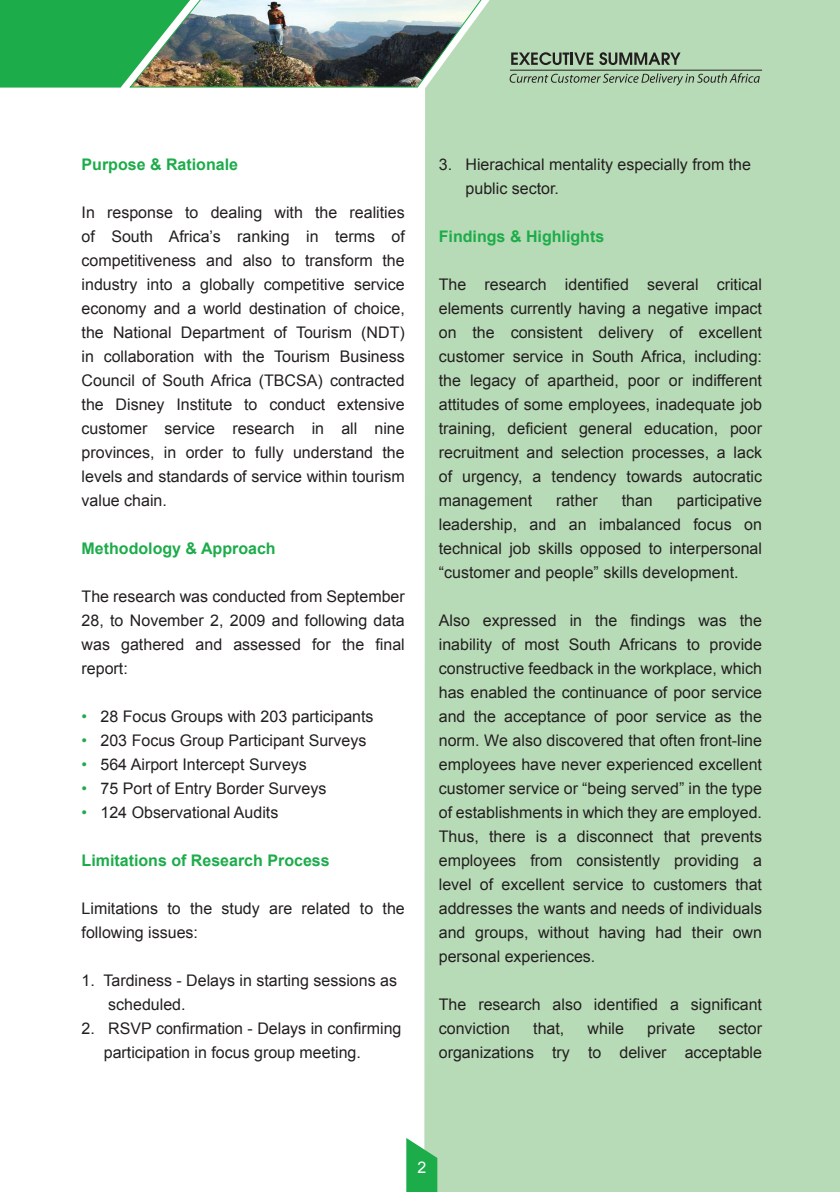
<style>
.page{position:relative;width:840px;height:1192px;background:#fff}
.page>*{position:absolute;margin:0;border:0;box-sizing:border-box;transform-origin:0 0}
.t1{font:16px/24px "Arial";color:#231f20;text-align:justify}
.t2{font:700 16px "Arial";color:#1cac4a}
.t3{font:16px "Arial";color:#fff}
.s1{color:#1cac4a}
</style>
<div class="page">
<div style="left:424px;top:0;width:416px;height:1192px;background:#b8dbb7"></div>
<img style="left:0;top:0;width:493px;height:88px">
<svg style="left:406px;top:1138px;width:31px;height:54px;background:#3eb764"></svg>
<svg style="left:509px;top:73px;width:251px;height:13px;background:#9cb89b"></svg>
<svg style="left:511px;top:52px;width:82px;height:13px"></svg>
<svg style="left:599px;top:52px;width:81px;height:13px"></svg>
<hr style="left:510px;top:70px;width:252px;height:1px;background:#231f20">
<p class="t2" style="left:82px;top:156px;width:158px">Purpose &amp; Rationale</p>
<p class="t1" style="left:82px;top:201px;width:325px">In response to dealing with the realities of South Africa’s ranking in terms of competitiveness and also to transform the industry into a globally competitive service economy and a world destination of choice, the National Department of Tourism (NDT) in collaboration with the Tourism Business Council of South Africa (TBCSA) contracted the Disney Institute to conduct extensive customer service research in all nine provinces, in order to fully understand the levels and standards of service within tourism value chain.</p>
<p class="t2" style="left:82px;top:540px;width:196px">Methodology &amp; Approach</p>
<p class="t1" style="left:82px;top:585px;width:325px">The research was conducted from September 28, to November 2, 2009 and following data was gathered and assessed for the final report:</p>
<p class="t1" style="left:82px;top:705px;width:293px"><span class="s1">•</span> 28 Focus Groups with 203 participants</p>
<p class="t1" style="left:82px;top:729px;width:286px"><span class="s1">•</span> 203 Focus Group Participant Surveys</p>
<p class="t1" style="left:82px;top:753px;width:227px"><span class="s1">•</span> 564 Airport Intercept Surveys</p>
<p class="t1" style="left:82px;top:777px;width:246px"><span class="s1">•</span> 75 Port of Entry Border Surveys</p>
<p class="t1" style="left:82px;top:801px;width:198px"><span class="s1">•</span> 124 Observational Audits</p>
<p class="t2" style="left:82px;top:852px;width:250px">Limitations of Research Process</p>
<p class="t1" style="left:82px;top:897px;width:325px">Limitations to the study are related to the following issues:</p>
<p class="t1" style="left:108px;top:969px;width:290px;text-indent:-27px">1. Tardiness - Delays in starting sessions as scheduled.</p>
<p class="t1" style="left:104px;top:1017px;width:299px;text-indent:-22px">2. RSVP confirmation - Delays in confirming participation in focus group meeting.</p>
<p class="t1" style="left:465px;top:153px;width:287px;text-indent:-27px">3. Hierachical mentality especially from the public sector.</p>
<p class="t2" style="left:439px;top:228px;width:167px">Findings &amp; Highlights</p>
<p class="t1" style="left:439px;top:273px;width:325px">The research identified several critical elements currently having a negative impact on the consistent delivery of excellent customer service in South Africa, including: the legacy of apartheid, poor or indifferent attitudes of some employees, inadequate job training, deficient general education, poor recruitment and selection processes, a lack of urgency, a tendency towards autocratic management</p>
<p class="t1" style="left:439px;top:489px;width:325px;text-indent:238px">participative leadership, and an imbalanced focus on technical job skills opposed to interpersonal “customer and people” skills development.</p>
<p class="t1" style="left:439px;top:609px;width:325px">Also expressed in the findings was the inability of most South Africans to provide constructive feedback in the workplace, which has enabled the continuance of poor service and the acceptance of poor service as the norm. We also discovered that often front-line employees have never experienced excellent customer service or “being served” in the type of establishments in which they are employed.<br>Thus, there is a disconnect that prevents employees from consistently providing a level of excellent service to customers that addresses the wants and needs of individuals and groups, without having had their own personal experiences.</p>
<p class="t1" style="left:439px;top:993px;width:325px">The research also identified a significant conviction</p>
<p class="t1" style="left:556px;top:489px;width:43px">rather</p>
<p class="t1" style="left:622px;top:489px;width:33px">than</p>
<p class="t1" style="left:533px;top:1017px;width:33px">that,</p>
<p class="t1" style="left:587px;top:1017px;width:38px">while</p>
<p class="t1" style="left:647px;top:1017px;width:50px">private</p>
<p class="t1" style="left:439px;top:1017px;width:325px;text-align:right">sector<br>organizations try to deliver acceptable</p>
<p class="t3" style="left:417px;top:1156px;width:10px">2</p>
</div>
